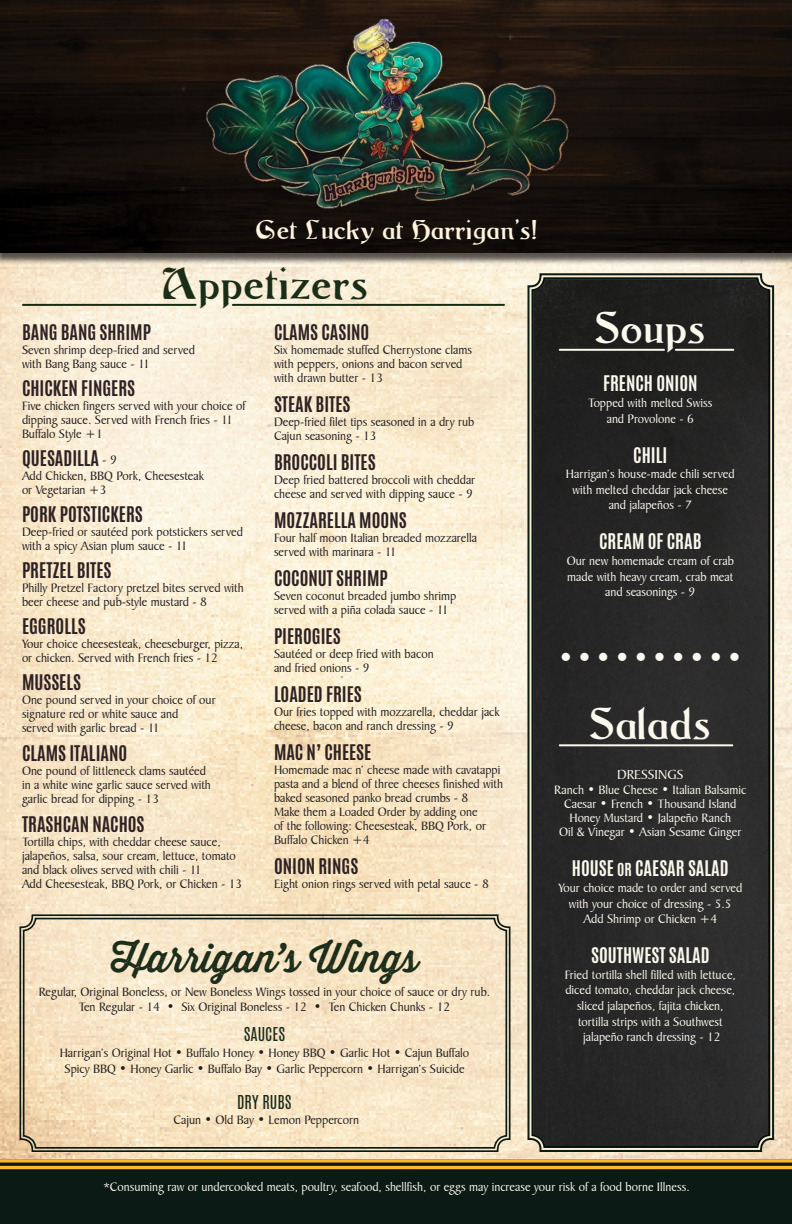
<style>
.page{position:relative;width:792px;height:1224px;background:#fff}
.page>*{position:absolute;margin:0;border:0;box-sizing:border-box;transform-origin:0 0}
.t1{font:43px "Argos";color:#fbf8ed}
.t2{font:43px "Argos";color:#1a2d16}
.t3{font:40px "Thirsty Rough Reg";color:#1c2d19}
.t4{font:26px "Argos";color:#fef4df}
.t5{font:24px "Argos";color:#fbf8ed}
.t6{font:700 18px "Antonio";color:#2e2123}
.t7{font:700 18px "Antonio";color:#fbf8ed}
.t8{font:700 18px "Antonio";color:#2f2224}
.t9{font:16px "Antonio";color:#1c2c19}
.t10{font:14px "Baker Signet BT";color:#fbf8ed}
.t11{font:13px/14px "Baker Signet BT";color:#231f20}
.t12{font:13px/14px "Baker Signet BT";color:#fbf8ed;text-align:center}
.t13{font:13px "Baker Signet BT";color:#231f20}
.s1{font-style:inherit}
.s2{font-family:"Baker Signet BT";font-weight:400;font-size:13px;color:#231f20}
.s3{font-size:15px}
</style>
<div class="page">
<img style="left:0;top:265px;width:792px;height:893px">
<svg style="left:527px;top:272px;width:248px;height:881px;background:#848473"></svg>
<div style="left:0;top:0;width:792px;height:265px;background:#231f20;opacity:.75"></div>
<img style="left:0;top:0;width:792px;height:253px">
<img style="left:204px;top:15px;width:366px;height:200px">
<svg style="left:19px;top:914px;width:492px;height:239px;background:#f1e0c1"></svg>
<div style="left:23px;top:918px;width:484px;height:231px;border:2px solid #0b1a14;border-radius:12px"></div>
<hr style="left:233px;top:304px;width:271px;height:2px;background:#132d10">
<hr style="left:23px;top:304px;width:173px;height:2px;background:#132d10">
<svg style="left:0;top:1158px;width:792px;height:8px;background:#917735"></svg>
<div style="left:0;top:1166px;width:792px;height:58px;background:#0b1a14"></div>
<img style="left:532px;top:279px;width:238px;height:868px">
<hr style="left:676px;top:349px;width:57px;height:2px;background:#fbf8ed">
<hr style="left:560px;top:349px;width:104px;height:2px;background:#fbf8ed">
<hr style="left:560px;top:744px;width:172px;height:2px;background:#fbf8ed">
<p class="t4" style="left:256px;top:214px;width:283px">Get Lucky at Harrigan’s!</p>
<p class="t2" style="left:161px;top:258px;width:209px">Appetizers</p>
<p class="t8" style="left:22px;top:319px;width:131px">BANG BANG SHRIMP</p>
<p class="t13" style="left:22px;top:341px;width:175px">Seven shrimp deep-fried and served</p>
<p class="t11" style="left:22px;top:357px;width:129px"><span class="s1">with</span> Bang Bang sauce - 11</p>
<p class="t6" style="left:22px;top:375px;width:115px">CHICKEN FINGERS</p>
<p class="t11" style="left:22px;top:399px;width:225px">Five chicken fingers served with your choice of dipping sauce. Served with French fries - 11</p>
<p class="t11" style="left:22px;top:427px;width:82px">Buffalo Style +1</p>
<p class="t6" style="left:22px;top:445px;width:96px">QUESADILLA <span class="s2">- 9</span></p>
<p class="t11" style="left:22px;top:469px;width:183px">Add Chicken, BBQ Pork, Cheesesteak</p>
<p class="t11" style="left:22px;top:483px;width:86px">or Vegetarian +3</p>
<p class="t6" style="left:22px;top:501px;width:122px">PORK POTSTICKERS</p>
<p class="t11" style="left:22px;top:525px;width:222px">Deep-fried or sautéed pork potstickers served</p>
<p class="t11" style="left:22px;top:539px;width:167px">with a spicy Asian plum sauce - 11</p>
<p class="t6" style="left:22px;top:557px;width:91px">PRETZEL BITES</p>
<p class="t11" style="left:22px;top:581px;width:223px">Philly Pretzel Factory pretzel bites served with</p>
<p class="t11" style="left:22px;top:595px;width:187px">beer cheese and pub-style mustard - 8</p>
<p class="t6" style="left:22px;top:613px;width:65px">EGGROLLS</p>
<p class="t11" style="left:22px;top:637px;width:223px">Your choice cheesesteak, cheeseburger, pizza, or chicken. Served with French fries - 12</p>
<p class="t6" style="left:22px;top:669px;width:61px">MUSSELS</p>
<p class="t11" style="left:22px;top:693px;width:195px">One pound served in your choice of our signature red or white sauce and</p>
<p class="t11" style="left:22px;top:721px;width:139px">served with garlic bread - 11</p>
<p class="t6" style="left:22px;top:740px;width:107px">CLAMS ITALIANO</p>
<p class="t11" style="left:22px;top:764px;width:186px">One pound of littleneck clams sautéed</p>
<p class="t11" style="left:22px;top:778px;width:190px">in a white wine garlic sauce served with</p>
<p class="t11" style="left:22px;top:792px;width:139px">garlic bread for dipping - 13</p>
<p class="t6" style="left:22px;top:811px;width:124px">TRASHCAN NACHOS</p>
<p class="t11" style="left:22px;top:835px;width:200px">Tortilla chips, with cheddar cheese sauce,</p>
<p class="t11" style="left:22px;top:849px;width:215px">jalapeños, salsa, sour cream, lettuce, tomato and black olives served with chili - 11</p>
<p class="t11" style="left:22px;top:877px;width:222px">Add Cheesesteak, BBQ Pork, or Chicken - 13</p>
<p class="t6" style="left:274px;top:319px;width:97px">CLAMS CASINO</p>
<p class="t11" style="left:274px;top:343px;width:200px">Six homemade stuffed Cherrystone clams</p>
<p class="t11" style="left:274px;top:357px;width:190px">with peppers, onions and bacon served</p>
<p class="t11" style="left:274px;top:371px;width:111px">with drawn butter - 13</p>
<p class="t6" style="left:274px;top:391px;width:78px">STEAK BITES</p>
<p class="t11" style="left:274px;top:415px;width:202px">Deep-fried filet tips seasoned in a dry rub</p>
<p class="t11" style="left:274px;top:429px;width:104px">Cajun seasoning - 13</p>
<p class="t6" style="left:274px;top:449px;width:103px">BROCCOLI BITES</p>
<p class="t11" style="left:274px;top:473px;width:203px">Deep fried battered broccoli with cheddar cheese and served with dipping sauce - 9</p>
<p class="t6" style="left:274px;top:507px;width:134px">MOZZARELLA MOONS</p>
<p class="t11" style="left:274px;top:531px;width:205px">Four half moon Italian breaded mozzarella</p>
<p class="t11" style="left:274px;top:545px;width:124px">served with marinara - 11</p>
<p class="t6" style="left:274px;top:565px;width:115px">COCONUT SHRIMP</p>
<p class="t11" style="left:274px;top:589px;width:184px">Seven coconut breaded jumbo shrimp</p>
<p class="t11" style="left:274px;top:603px;width:176px">served with a piña colada sauce - 11</p>
<p class="t6" style="left:274px;top:623px;width:68px">PIEROGIES</p>
<p class="t11" style="left:274px;top:647px;width:161px">Sautéed or deep fried with bacon</p>
<p class="t11" style="left:274px;top:661px;width:97px">and fried onions - 9</p>
<p class="t6" style="left:274px;top:681px;width:89px">LOADED FRIES</p>
<p class="t11" style="left:274px;top:705px;width:227px">Our fries topped with mozzarella, cheddar jack cheese, bacon and ranch dressing - 9</p>
<p class="t6" style="left:274px;top:739px;width:99px">MAC N’ CHEESE</p>
<p class="t11" style="left:274px;top:763px;width:231px">Homemade mac n’ cheese made with cavatappi pasta and a blend of three cheeses finished with baked seasoned panko bread crumbs - 8</p>
<p class="t11" style="left:274px;top:805px;width:205px">Make them a Loaded Order by adding one</p>
<p class="t11" style="left:274px;top:819px;width:214px">of the following: Cheesesteak, BBQ Pork, or<br>Buffalo Chicken +4</p>
<p class="t6" style="left:274px;top:853px;width:86px">ONION RINGS</p>
<p class="t11" style="left:274px;top:877px;width:216px">Eight onion rings served with petal sauce - 8</p>
<p class="t3" style="left:111px;top:928px;width:309px">Harrigan’s Wings</p>
<p class="t11" style="left:39px;top:985px;width:453px">Regular, Original Boneless, or New Boneless Wings tossed in your choice of sauce or dry rub.</p>
<p class="t11" style="left:79px;top:1000px;width:373px">Ten Regular - 14 • Six Original Boneless - 12 • Ten Chicken Chunks - 12</p>
<p class="t9" style="left:244px;top:1023px;width:43px">SAUCES</p>
<p class="t11" style="left:60px;top:1046px;width:411px">Harrigan’s Original Hot • Buffalo Honey • Honey BBQ • Garlic Hot • Cajun Buffalo</p>
<p class="t11" style="left:64px;top:1062px;width:402px">Spicy BBQ • Honey Garlic • Buffalo Bay • Garlic Peppercorn • Harrigan’s Suicide</p>
<p class="t9" style="left:237px;top:1090px;width:56px">DRY RUBS</p>
<p class="t11" style="left:173px;top:1113px;width:187px">Cajun • Old Bay • Lemon Peppercorn</p>
<p class="t1" style="left:595px;top:302px;width:113px">Soups</p>
<p class="t7" style="left:603px;top:370px;width:96px">FRENCH ONION</p>
<p class="t12" style="left:588px;top:396px;width:126px">Topped with melted Swiss</p>
<p class="t12" style="left:607px;top:411px;width:89px">and Provolone - 6</p>
<p class="t7" style="left:633px;top:441px;width:36px">CHILI</p>
<p class="t12" style="left:566px;top:467px;width:170px">Harrigan’s house-made chili served</p>
<p class="t12" style="left:573px;top:483px;width:157px">with melted cheddar jack cheese</p>
<p class="t12" style="left:609px;top:498px;width:85px">and jalapeños - 7</p>
<p class="t7" style="left:599px;top:528px;width:104px">CREAM OF CRAB</p>
<p class="t12" style="left:567px;top:554px;width:169px">Our new homemade cream of crab</p>
<p class="t12" style="left:567px;top:569px;width:168px">made with heavy cream, crab meat</p>
<p class="t12" style="left:605px;top:585px;width:92px">and seasonings - 9</p>
<p class="t5" style="left:560px;top:644px;width:182px">• • • • • • • • • •</p>
<p class="t1" style="left:589px;top:698px;width:124px">Salads</p>
<p class="t10" style="left:617px;top:766px;width:68px">DRESSINGS</p>
<p class="t12" style="left:554px;top:783px;width:194px">Ranch • Blue Cheese • Italian Balsamic<br>Caesar • French • Thousand Island</p>
<p class="t12" style="left:569px;top:811px;width:163px">Honey Mustard • Jalapeño Ranch</p>
<p class="t12" style="left:559px;top:825px;width:184px">Oil &amp; Vinegar • Asian Sesame Ginger</p>
<p class="t7" style="left:572px;top:855px;width:158px">HOUSE <span class="s3">OR</span> CAESAR SALAD</p>
<p class="t12" style="left:558px;top:881px;width:185px">Your choice made to order and served</p>
<p class="t12" style="left:569px;top:897px;width:164px">with your choice of dressing - 5.5</p>
<p class="t12" style="left:583px;top:912px;width:135px">Add Shrimp or Chicken +4</p>
<p class="t7" style="left:591px;top:942px;width:120px">SOUTHWEST SALAD</p>
<p class="t12" style="left:565px;top:968px;width:173px">Fried tortilla shell filled with lettuce,</p>
<p class="t12" style="left:565px;top:983px;width:171px">diced tomato, cheddar jack cheese,</p>
<p class="t12" style="left:577px;top:999px;width:148px">sliced jalapeños, fajita chicken,</p>
<p class="t12" style="left:578px;top:1015px;width:146px">tortilla strips with a Southwest</p>
<p class="t12" style="left:583px;top:1030px;width:139px">jalapeño ranch dressing - 12</p>
<p class="t12" style="left:103px;top:1180px;width:588px">*Consuming raw or undercooked meats, poultry, seafood, shellfish, or eggs may increase your risk of a food borne Illness.</p>
</div>
